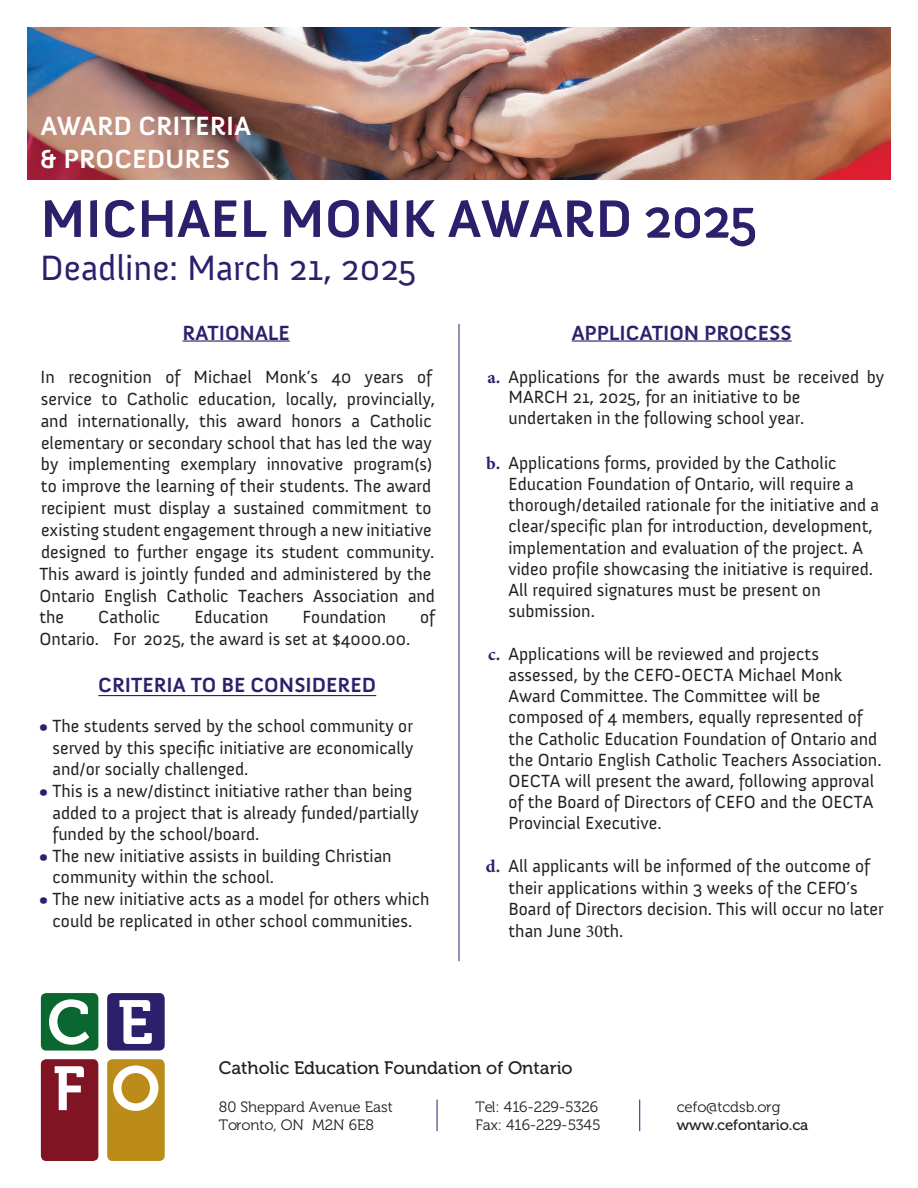
<style>
.page{position:relative;width:918px;height:1188px;background:#fff}
.page>*{position:absolute;margin:0;border:0;box-sizing:border-box;transform-origin:0 0}
.t1{font:700 54px "Anivers";color:#2e1f6c}
.t2{font:36px "Anivers";color:#2e1f6c}
.t3{font:700 27px/32.4px "Anivers";color:#fff}
.t4{font:700 21px "Anivers";color:#2e1f6c}
.t5{font:18px/21.1px "Anivers";color:#231f20}
.t6{font:18px "Museo 500";color:#231f20}
.t7{font:15px/18px "Museo 300";color:#231f20}
.t8{font:15px "Museo 500";color:#231f20}
.s1{font-weight:400}
.s2{font-weight:700;color:#2e1f6c}
.s3{font-family:"Minion Pro";font-weight:700;color:#2e1f6c}
.s4{font-family:"Minion Pro"}
</style>
<div class="page">
<div style="left:41px;top:993px;width:57px;height:58px;background:#0a6730;border-radius:5px"></div>
<svg style="left:49px;top:999px;width:40px;height:46px"></svg>
<div style="left:107px;top:993px;width:58px;height:58px;background:#2e1f6c;border-radius:5px"></div>
<svg style="left:119px;top:1000px;width:33px;height:44px"></svg>
<div style="left:41px;top:1059px;width:57px;height:102px;background:#811423;border-radius:5px"></div>
<svg style="left:55px;top:1066px;width:29px;height:44px"></svg>
<div style="left:107px;top:1059px;width:58px;height:102px;background:#bc8c1a;border-radius:5px"></div>
<svg style="left:113px;top:1066px;width:45px;height:45px"></svg>
<hr style="left:437px;top:1100px;width:1px;height:31px;background:#2e1f6c">
<hr style="left:639px;top:1100px;width:1px;height:31px;background:#2e1f6c">
<hr style="left:183px;top:340px;width:107px;height:2px;background:#2e1f6c">
<hr style="left:98px;top:695px;width:278px;height:1px;background:#2e1f6c">
<hr style="left:572px;top:340px;width:220px;height:2px;background:#2e1f6c">
<hr style="left:459px;top:324px;width:1px;height:637px;background:#2e1f6c">
<img style="left:27px;top:27px;width:864px;height:152px">
<h3 class="t3" style="left:40px;top:110px;width:212px">AWARD CRITERIA &amp; PROCEDURES</h3>
<h1 class="t1" style="left:40px;top:189px;width:718px">MICHAEL MONK AWARD <span class="s1">2025</span></h1>
<h2 class="t2" style="left:40px;top:248px;width:378px">Deadline: March 21, 2025</h2>
<p class="t4" style="left:183px;top:321px;width:109px">RATIONALE</p>
<p class="t5" style="left:39px;top:366px;width:397px;line-height:21.9px">In recognition of Michael Monk’s 40 years of service to Catholic education, locally, provincially, and internationally, this award honors a Catholic elementary or secondary school that has led the way by implementing exemplary innovative program(s) to improve the learning of their students. The award recipient must display a sustained commitment to existing student engagement through a new initiative designed to further engage its student community.<br>This award is jointly funded and administered by the Ontario English Catholic Teachers Association and the</p>
<p class="t5" style="left:98px;top:607px;width:64px">Catholic</p>
<p class="t5" style="left:194px;top:607px;width:76px">Education</p>
<p class="t5" style="left:303px;top:607px;width:85px">Foundation</p>
<p class="t5" style="left:420px;top:607px;width:16px">of</p>
<p class="t5" style="left:39px;top:629px;width:373px">Ontario. For 2025, the award is set at $4000.00.</p>
<p class="t4" style="left:98px;top:673px;width:279px">CRITERIA TO BE CONSIDERED</p>
<p class="t5" style="left:53px;top:716px;width:363px;line-height:21.6px;text-align:justify;text-indent:-13px"><span class="s2">•</span> The students served by the school community or served by this specific initiative are economically and/or socially challenged.</p>
<p class="t5" style="left:53px;top:780px;width:368px;line-height:21.6px;text-indent:-13px"><span class="s2">•</span> This is a new/distinct initiative rather than being added to a project that is already funded/partially funded by the school/board.</p>
<p class="t5" style="left:53px;top:845px;width:341px;line-height:21.6px;text-indent:-13px"><span class="s2">•</span> The new initiative assists in building Christian community within the school.</p>
<p class="t5" style="left:39px;top:888px;width:392px;line-height:21.6px;text-align:center"><span class="s2">•</span> The new initiative acts as a model for others which could be replicated in other school communities.</p>
<p class="t4" style="left:572px;top:321px;width:221px">APPLICATION PROCESS</p>
<p class="t5" style="left:508px;top:367px;width:377px;line-height:20.4px;text-indent:-21px"><span class="s3">a.</span> Applications for the awards must be received by<br>MARCH 21, 2025, for an initiative to be undertaken in the following school year.</p>
<p class="t5" style="left:508px;top:453px;width:372px;text-indent:-22px"><span class="s3">b.</span> Applications forms, provided by the Catholic Education Foundation of Ontario, will require a thorough/detailed rationale for the initiative and a clear/specific plan for introduction, development, implementation and evaluation of the project. A video profile showcasing the initiative is required.<br>All required signatures must be present on submission.</p>
<p class="t5" style="left:508px;top:644px;width:375px;text-indent:-20px"><span class="s3">c.</span> Applications will be reviewed and projects assessed, by the CEFO-OECTA Michael Monk Award Committee. The Committee will be composed of 4 members, equally represented of the Catholic Education Foundation of Ontario and the Ontario English Catholic Teachers Association.<br>OECTA will present the award, following approval of the Board of Directors of CEFO and the OECTA Provincial Executive.</p>
<p class="t5" style="left:508px;top:856px;width:377px;text-indent:-23px"><span class="s3">d.</span> All applicants will be informed of the outcome of their applications within 3 weeks of the CEFO’s Board of Directors decision. This will occur no later than June <span class="s4">30</span>th.</p>
<p class="t6" style="left:219px;top:1058px;width:355px">Catholic Education Foundation of Ontario</p>
<p class="t7" style="left:219px;top:1098px;width:176px">80 Sheppard Avenue East<br>Toronto, ON M2N 6E8</p>
<p class="t7" style="left:476px;top:1098px;width:127px">Tel: 416-229-5326<br>Fax: 416-229-5345</p>
<p class="t7" style="left:677px;top:1098px;width:105px">cefo@tcdsb.org</p>
<p class="t8" style="left:677px;top:1116px;width:133px">www.cefontario.ca</p>
</div>
